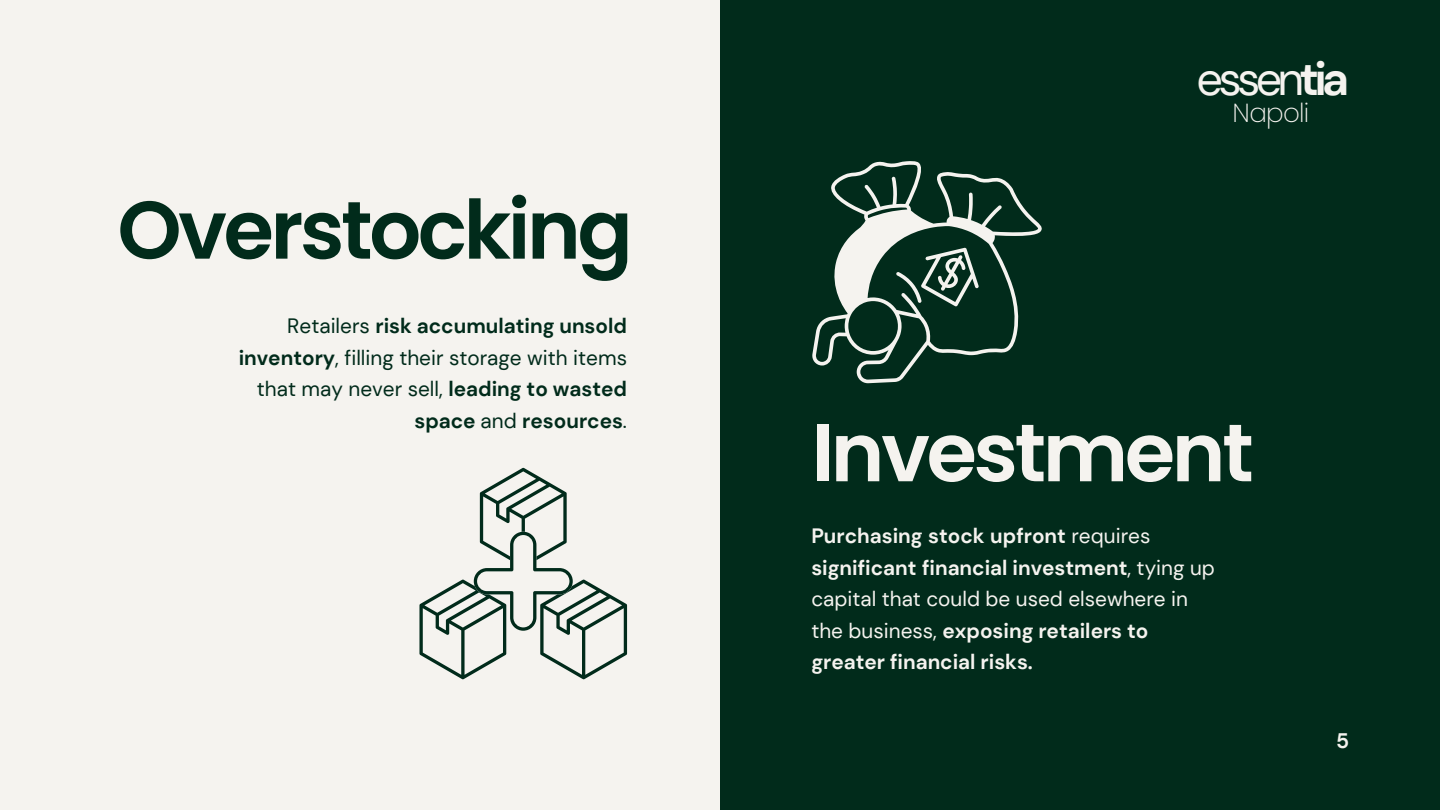
<style>
.page{position:relative;width:1440px;height:810px;background:#fff}
.page>*{position:absolute;margin:0;border:0;box-sizing:border-box;transform-origin:0 0}
.t1{font:600 81.6px "Poppins";letter-spacing:-.04em;color:#012b1b}
.t2{font:600 81.6px "Poppins";letter-spacing:-.04em;color:#f5f3ef}
.t3{font:46.6px "DM Sans";letter-spacing:-.1em;color:#f5f3ef}
.t4{font:200 26.2px "Poppins";letter-spacing:-.03em;color:#f5f3ef}
.t5{font:700 21px "DM Sans";color:#f5f3ef}
.t6{font:700 20.8px/31.5px "DM Sans";color:#f5f3ef}
.t7{font:700 20.8px/31.5px "DM Sans";color:#012b1b;text-align:right}
.s1{font-weight:400}
.s2{font-weight:700}
</style>
<div class="page">
<div style="left:0;top:0;width:720px;height:810px;background:#f5f3ef"></div>
<div style="left:720px;top:0;width:720px;height:810px;background:#012b1b"></div>
<svg style="left:419px;top:468px;width:208px;height:211px"></svg>
<svg style="left:812px;top:161px;width:230px;height:222px"></svg>
<svg style="left:896px;top:248px;width:83px;height:58px"></svg>
<h1 class="t1" style="left:117px;top:173px;width:517px">Overstocking</h1>
<p class="t7" style="left:239px;top:311px;width:390px"><span class="s1">Retailers</span> risk accumulating unsold inventory<span class="s1">, filling their storage with items that may never sell,</span> leading to wasted space <span class="s1">and</span> resources<span class="s1">.</span></p>
<h1 class="t3" style="left:1197px;top:49px;width:154px">essen<span class="s2">tia</span></h1>
<p class="t4" style="left:1233px;top:94px;width:78px">Napoli</p>
<p class="t2" style="left:811px;top:396px;width:444px">Investment</p>
<h2 class="t6" style="left:811px;top:521px;width:405px">Purchasing stock upfront <span class="s1">requires </span>significant financial investment<span class="s1">, tying up capital that could be used elsewhere in the business,</span> exposing retailers to greater financial risks.</h2>
<p class="t5" style="left:1336px;top:727px;width:15px">5</p>
</div>
